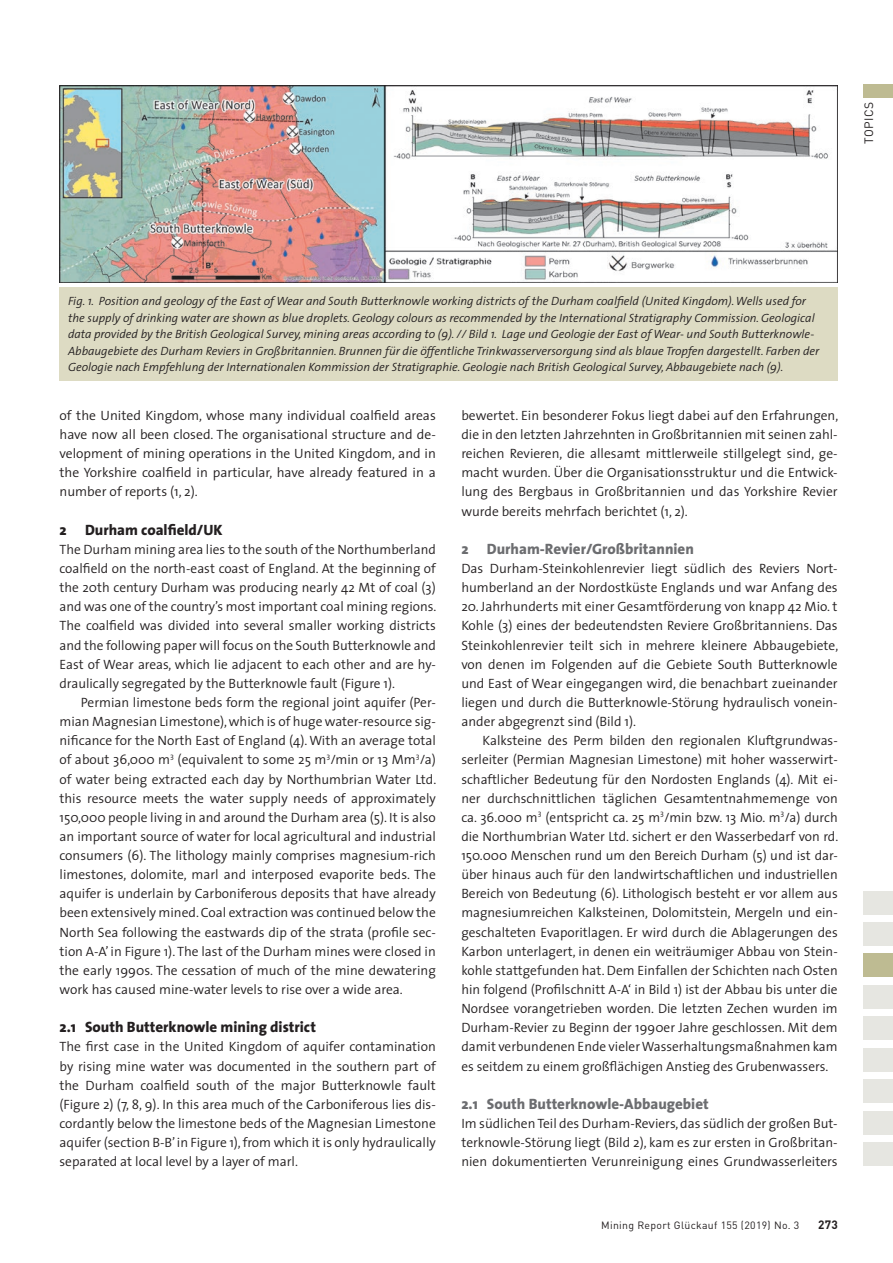
<style>
.page{position:relative;width:893px;height:1263px;background:#fff}
.page>*{position:absolute;margin:0;border:0;box-sizing:border-box;transform-origin:0 0}
.t1{font:800 15px "The Sans";color:#6c6d70}
.t2{font:800 15px "The Sans";color:#231f20}
.t3{font:300 13.5px/19.2px "The Sans";color:#231f20;text-align:justify}
.t4{font:italic 300 12px/16.5px "The Sans";color:#231f20}
.t5{font:12px "DIN";letter-spacing:.03em;color:#231f20}
.t6{font:700 12px "DIN";color:#231f20}
.t7{font:10.5px "DIN";letter-spacing:.03em;color:#231f20}
</style>
<div class="page">
<div style="left:863px;top:84px;width:30px;height:13px;background:#bebb92"></div>
<div style="left:863px;top:1048px;width:30px;height:24px;background:#e6e6e1"></div>
<div style="left:863px;top:1016px;width:30px;height:24px;background:#e6e6e1"></div>
<div style="left:863px;top:1079px;width:30px;height:24px;background:#e6e6e1"></div>
<div style="left:863px;top:1111px;width:30px;height:24px;background:#e6e6e1"></div>
<div style="left:863px;top:1142px;width:30px;height:24px;background:#e6e6e1"></div>
<div style="left:863px;top:985px;width:30px;height:24px;background:#e6e6e1"></div>
<div style="left:863px;top:953px;width:30px;height:24px;background:#bebb92"></div>
<div style="left:863px;top:922px;width:30px;height:24px;background:#e6e6e1"></div>
<div style="left:863px;top:890px;width:30px;height:24px;background:#e6e6e1"></div>
<img style="left:60px;top:85px;width:778px;height:197px">
<div style="left:60px;top:287px;width:778px;height:93px;background:#dddbc3"></div>
<p class="t5" style="left:861px;top:144px;width:43px;rotate:-90deg">TOPICS</p>
<p class="t4" style="left:68px;top:292px;width:753px">Fig. 1. Position and geology of the East of Wear and South Butterknowle working districts of the Durham coalfield (United Kingdom). Wells used for the supply of drinking water are shown as blue droplets. Geology colours as recommended by the International Stratigraphy Commission. Geological data provided by the British Geological Survey, mining areas according to (9). // Bild 1. Lage und Geologie der East of Wear- und South Butterknowle-Abbaugebiete des Durham Reviers in Großbritannien. Brunnen für die öffentliche Trinkwasserversorgung sind als blaue Tropfen dargestellt. Farben der Geologie nach Empfehlung der Internationalen Kommission der Stratigraphie. Geologie nach British Geological Survey, Abbaugebiete nach (9).</p>
<p class="t3" style="left:60px;top:405px;width:378px">of the United Kingdom, whose many individual coalfield areas have now all been closed. The organisational structure and de&shy;velopment of mining operations in the United Kingdom, and in the Yorkshire coalfield in particular, have already featured in a number of reports (1, 2).</p>
<p class="t2" style="left:60px;top:517px;width:165px">2 Durham coalfield/UK</p>
<p class="t3" style="left:60px;top:539px;width:378px">The Durham mining area lies to the south of the Northumberland coalfield on the north-east coast of England. At the beginning of the 20th century Durham was producing nearly 42 Mt of coal (3) and was one of the country’s most important coal mining regions.<br>The coalfield was divided into several smaller working districts and the following paper will focus on the South Butterknowle and East of Wear areas, which lie adjacent to each other and are hy&shy;draulically segregated by the Butterknowle fault (Figure 1).</p>
<p class="t3" style="left:60px;top:692px;width:378px;text-indent:21px">Permian limestone beds form the regional joint aquifer (Per&shy;mian Magnesian Limestone), which is of huge water-resource sig&shy;nificance for the North East of England (4). With an average total of about 36,000 m<sup>3</sup> (equivalent to some 25 m<sup>3</sup>/min or 13 Mm<sup>3</sup>/a) of water being extracted each day by Northumbrian Water Ltd. this resource meets the water supply needs of approximately 150,000 people living in and around the Durham area (5). It is also an important source of water for local agricultural and industrial consumers (6). The lithology mainly comprises magnesium-rich limestones, dolomite, marl and interposed evaporite beds. The aquifer is underlain by Carboniferous deposits that have already been extensively mined. Coal extraction was continued below the North Sea following the eastwards dip of the strata (profile sec&shy;tion A-A’ in Figure 1). The last of the Durham mines were closed in the early 1990s. The cessation of much of the mine dewatering work has caused mine-water levels to rise over a wide area.</p>
<p class="t2" style="left:60px;top:1014px;width:258px">2.1 South Butterknowle mining district</p>
<p class="t3" style="left:60px;top:1037px;width:378px">The first case in the United Kingdom of aquifer contamination by rising mine water was documented in the southern part of the Durham coalfield south of the major Butterknowle fault (Figure 2) (7, 8, 9). In this area much of the Carboniferous lies dis&shy;cordantly below the limestone beds of the Magnesian Limestone aquifer (section B-B’ in Figure 1), from which it is only hydraulically separated at local level by a layer of marl.</p>
<p class="t3" style="left:461px;top:405px;width:378px">bewertet. Ein besonderer Fokus liegt dabei auf den Erfahrungen, die in den letzten Jahrzehnten in Großbritannien mit seinen zahl&shy;reichen Revieren, die allesamt mittlerweile stillgelegt sind, ge&shy;macht wurden. Über die Organisationsstruktur und die Entwick&shy;lung des Bergbaus in Großbritannien und das Yorkshire Revier wurde bereits mehrfach berichtet (1, 2).</p>
<p class="t1" style="left:461px;top:536px;width:234px">2 Durham-Revier/Großbritannien</p>
<p class="t3" style="left:461px;top:558px;width:378px">Das Durham-Steinkohlenrevier liegt südlich des Reviers Nort&shy;humberland an der Nordostküste Englands und war Anfang des</p>
<p class="t3" style="left:461px;top:597px;width:378px">20. Jahrhunderts mit einer Gesamtförderung von knapp 42 Mio. t Kohle (3) eines der bedeutendsten Reviere Großbritanniens. Das Steinkohlenrevier teilt sich in mehrere kleinere Abbaugebiete, von denen im Folgenden auf die Gebiete South Butterknowle und East of Wear eingegangen wird, die benachbart zueinander liegen und durch die Butterknowle-Störung hydraulisch vonein&shy;ander abgegrenzt sind (Bild 1).</p>
<p class="t3" style="left:461px;top:731px;width:378px;text-indent:21px">Kalksteine des Perm bilden den regionalen Kluftgrundwas&shy;serleiter (Permian Magnesian Limestone) mit hoher wasserwirt&shy;schaftlicher Bedeutung für den Nordosten Englands (4). Mit ei&shy;ner durchschnittlichen täglichen Gesamtentnahmemenge von ca. 36.000 m<sup>3</sup> (entspricht ca. 25 m<sup>3</sup>/min bzw. 13 Mio. m<sup>3</sup>/a) durch die Northumbrian Water Ltd. sichert er den Wasserbedarf von rd.<br>150.000 Menschen rund um den Bereich Durham (5) und ist dar&shy;über hinaus auch für den landwirtschaftlichen und industriellen Bereich von Bedeutung (6). Lithologisch besteht er vor allem aus magnesiumreichen Kalksteinen, Dolomitstein, Mergeln und ein&shy;geschalteten Evaporitlagen. Er wird durch die Ablagerungen des Karbon unterlagert, in denen ein weiträumiger Abbau von Stein&shy;kohle stattgefunden hat. Dem Einfallen der Schichten nach Osten hin folgend (Profilschnitt A-A‘ in Bild 1) ist der Abbau bis unter die Nordsee vorangetrieben worden. Die letzten Zechen wurden im Durham-Revier zu Beginn der 1990er Jahre geschlossen. Mit dem damit verbundenen Ende vieler Wasserhaltungsmaßnahmen kam es seitdem zu einem großflächigen Anstieg des Grubenwassers.</p>
<p class="t1" style="left:461px;top:1091px;width:249px">2.1 South Butterknowle-Abbaugebiet</p>
<p class="t3" style="left:461px;top:1113px;width:378px">Im südlichen Teil des Durham-Reviers, das südlich der großen But&shy;terknowle-Störung liegt (Bild 2), kam es zur ersten in Großbritan&shy;nien dokumentierten Verunreinigung eines Grundwasserleiters</p>
<p class="t7" style="left:601px;top:1218px;width:200px">Mining Report Glückauf 155 (2019) No. 3</p>
<p class="t6" style="left:818px;top:1217px;width:21px">273</p>
</div>
